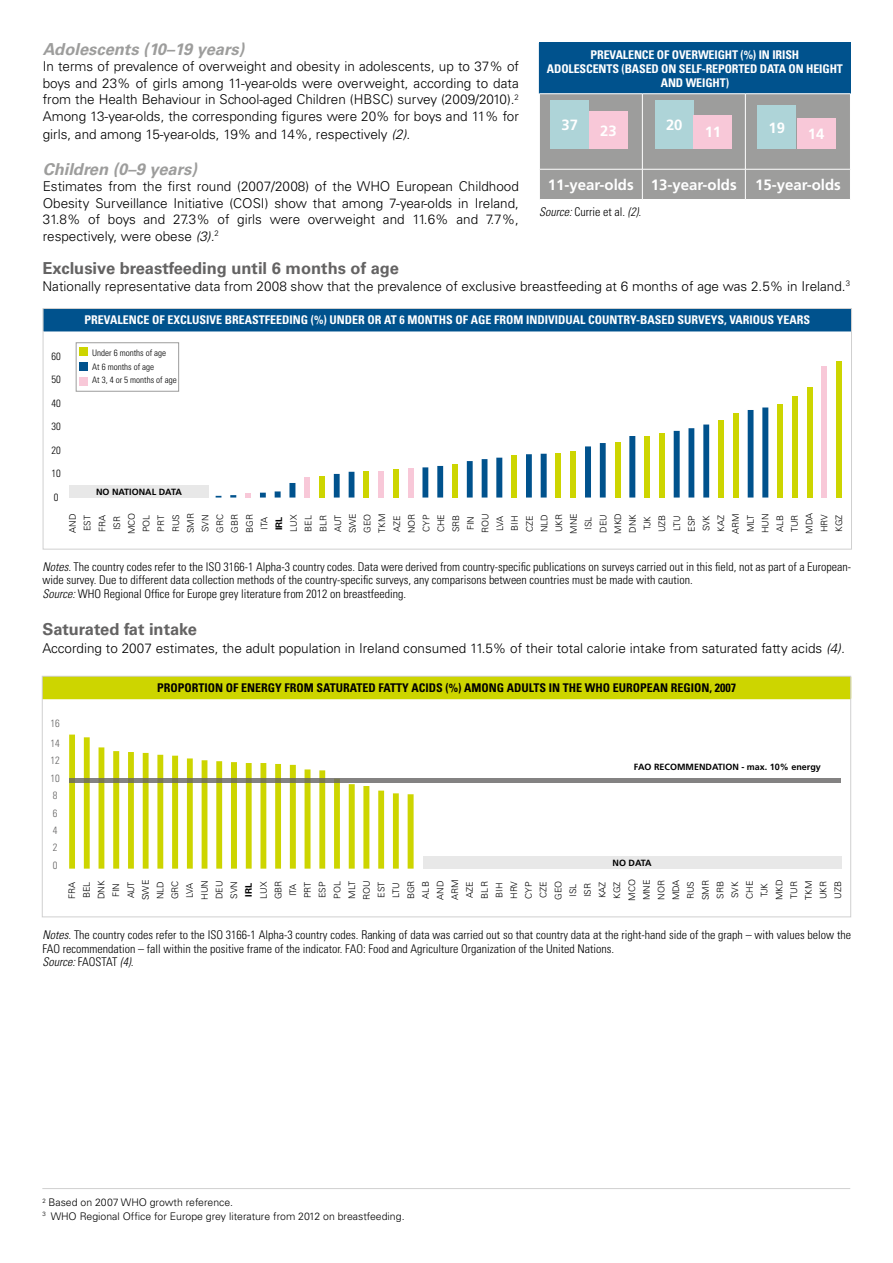
<style>
.page{position:relative;width:893px;height:1263px;background:#fff}
.page>*{position:absolute;margin:0;border:0;box-sizing:border-box;transform-origin:0 0}
.t1{font:700 16.5px "Univers";color:#646363}
.t2{font:italic 700 16.5px "Univers";color:#9d9d9c}
.t3{font:700 15px "Frutiger";color:#fff}
.t4{font:700 14.85px "Frutiger";color:#fff}
.t5{font:300 13.5px/16.5px "Univers";color:#000;text-align:justify}
.t6{font:300 condensed 12px/13.5px "Univers";color:#000}
.t7{font:700 condensed 12px "Univers";color:#fff}
.t8{font:700 condensed 12px "Univers";color:#000}
.t9{font:italic 300 condensed 12px "Univers";color:#000}
.t10{font:300 10.5px/13.5px "Univers";color:#000}
.t11{font:300 condensed 10.5px/17.4px "Univers";color:#646363}
.t12{font:300 condensed 10.5px "Univers";color:#000}
.t13{font:300 9px/14.7px "Univers";color:#000;text-align:center}
.t14{font:700 9px "Frutiger";color:#000}
.t15{font:300 condensed 9px/13.5px "Univers";color:#000}
.t16{font:700 9px "Univers";color:#000}
.s1{font-style:italic}
.s2{font-style:normal}
</style>
<div class="page">
<hr style="left:42px;top:1188px;width:808px;height:1px;background:#d0d0d0">
<div style="left:539px;top:43px;width:311px;height:51px;background:#00528d"></div>
<div style="left:540px;top:94px;width:310px;height:105px;background:#9d9d9c"></div>
<hr style="left:539px;top:42px;width:103px;height:1px;background:#00528d">
<hr style="left:642px;top:42px;width:103px;height:1px;background:#00528d">
<hr style="left:745px;top:42px;width:105px;height:1px;background:#00528d">
<hr style="left:539px;top:93px;width:103px;height:1px;background:#fff">
<hr style="left:642px;top:93px;width:103px;height:1px;background:#fff">
<hr style="left:642px;top:94px;width:1px;height:75px;background:#fff">
<hr style="left:745px;top:93px;width:106px;height:1px;background:#fff">
<hr style="left:745px;top:94px;width:1px;height:75px;background:#fff">
<hr style="left:539px;top:169px;width:103px;height:1px;background:#fff">
<hr style="left:642px;top:169px;width:103px;height:1px;background:#fff">
<hr style="left:642px;top:169px;width:1px;height:30px;background:#fff">
<hr style="left:745px;top:169px;width:106px;height:1px;background:#fff">
<hr style="left:745px;top:169px;width:1px;height:30px;background:#fff">
<div style="left:551px;top:100px;width:38px;height:49px;background:#aed4d8"></div>
<div style="left:589px;top:112px;width:39px;height:37px;background:#f8c8d8"></div>
<div style="left:655px;top:100px;width:39px;height:49px;background:#aed4d8"></div>
<div style="left:694px;top:115px;width:38px;height:34px;background:#f8c8d8"></div>
<div style="left:758px;top:105px;width:38px;height:44px;background:#aed4d8"></div>
<div style="left:797px;top:118px;width:38px;height:31px;background:#f8c8d8"></div>
<div style="left:43px;top:677px;width:808px;height:22px;background:#cdd500"></div>
<div style="left:42px;top:676px;width:809px;height:241px;border:1px solid #d0d0d0"></div>
<svg style="left:69px;top:734px;width:345px;height:135px"></svg>
<svg style="left:69px;top:778px;width:772px;height:4px;background:#81807a"></svg>
<div style="left:423px;top:856px;width:418px;height:13px;background:#e8e8e8"></div>
<div style="left:76px;top:343px;width:103px;height:48px;border:1px solid #9d9d9c"></div>
<div style="left:43px;top:309px;width:808px;height:22px;background:#00528d"></div>
<hr style="left:43px;top:331px;width:809px;height:1px;background:#00528d">
<div style="left:43px;top:308px;width:809px;height:241px;border:1px solid #d0d0d0"></div>
<div style="left:69px;top:485px;width:140px;height:13px;background:#e8e8e8"></div>
<div style="left:79px;top:347px;width:9px;height:9px;background:#cdd500"></div>
<div style="left:79px;top:362px;width:9px;height:9px;background:#00528d"></div>
<div style="left:777px;top:404px;width:6px;height:93px;background:#cdd500"></div>
<div style="left:792px;top:396px;width:6px;height:101px;background:#cdd500"></div>
<div style="left:807px;top:387px;width:6px;height:110px;background:#cdd500"></div>
<div style="left:821px;top:366px;width:6px;height:131px;background:#f8c8d8"></div>
<div style="left:836px;top:361px;width:6px;height:136px;background:#cdd500"></div>
<svg style="left:216px;top:407px;width:552px;height:90px"></svg>
<div style="left:79px;top:377px;width:9px;height:9px;background:#f8c8d8"></div>
<p class="t2" style="left:43px;top:39px;width:203px">Adolescents (10–19 years)</p>
<p class="t5" style="left:43px;top:58px;width:478px">In terms of prevalence of overweight and obesity in adolescents, up to 37% of boys and 23% of girls among 11-year-olds were overweight, according to data from the Health Behaviour in School-aged Children (HBSC) survey (2009/2010).<sup>2<br></sup>Among 13-year-olds, the corresponding figures were 20% for boys and 11% for</p>
<p class="t5" style="left:43px;top:126px;width:369px">girls, and among 15-year-olds, 19% and 14%, respectively <span class="s1">(2)</span>.</p>
<p class="t2" style="left:43px;top:159px;width:156px">Children (0–9 years)</p>
<p class="t5" style="left:43px;top:178px;width:478px">Estimates from the first round (2007/2008) of the WHO European Childhood Obesity Surveillance Initiative (COSI) show that among 7-year-olds in Ireland, 31.8% of boys and 27.3% of girls were overweight and 11.6% and 7.7%, respectively, were obese <span class="s1">(3).</span><sup>2</sup></p>
<p class="t7" style="left:591px;top:47px;width:210px">PREVALENCE OF OVERWEIGHT (%) IN IRISH</p>
<p class="t7" style="left:547px;top:61px;width:298px">ADOLESCENTS (BASED ON SELF-REPORTED DATA ON HEIGHT</p>
<p class="t7" style="left:661px;top:76px;width:9px">AND</p>
<p class="t7" style="left:686px;top:76px;width:45px">WEIGHT)</p>
<p class="t4" style="left:562px;top:116px;width:18px">37</p>
<p class="t4" style="left:600px;top:122px;width:18px">23</p>
<p class="t4" style="left:666px;top:116px;width:18px">20</p>
<p class="t4" style="left:705px;top:123px;width:18px">11</p>
<p class="t4" style="left:769px;top:119px;width:18px">19</p>
<p class="t4" style="left:808px;top:125px;width:18px">14</p>
<p class="t3" style="left:548px;top:176px;width:294px">11-year-olds 13-year-olds 15-year-olds</p>
<p class="t9" style="left:539px;top:204px;width:103px">Source: <span class="s2">Currie et al.</span> (2).</p>
<p class="t1" style="left:43px;top:259px;width:358px">Exclusive breastfeeding until 6 months of age</p>
<p class="t5" style="left:43px;top:278px;width:809px">Nationally representative data from 2008 show that the prevalence of exclusive breastfeeding at 6 months of age was 2.5% in Ireland.<sup>3</sup></p>
<p class="t7" style="left:85px;top:313px;width:727px">PREVALEN CE OF EXCLUSIVE BREASTFEEDIN G (%) UNDER OR AT 6 MONTHS OF AGE FROM INDIVIDUAL COUNTRY-BASED SURVEYS, VARIOUS YEARS</p>
<p class="t12" style="left:51px;top:350px;width:11px">60</p>
<p class="t12" style="left:51px;top:373px;width:11px">50</p>
<p class="t12" style="left:51px;top:397px;width:11px">40</p>
<p class="t12" style="left:51px;top:420px;width:11px">30</p>
<p class="t12" style="left:51px;top:444px;width:11px">20</p>
<p class="t12" style="left:51px;top:467px;width:11px">10</p>
<p class="t12" style="left:54px;top:491px;width:6px">0</p>
<p class="t15" style="left:92px;top:347px;width:86px">Under 6 months of age<br>At 6 months of age<br>At 3, 4 or 5 months of age</p>
<p class="t14" style="left:96px;top:486px;width:87px">NO NATIONAL DATA</p>
<p class="t13" style="left:65px;top:534px;width:23px;rotate:-90deg">AND<br>EST<br>FRA<br>ISR<br>MCO<br>POL<br>PRT<br>RUS<br>SMR<br>SVN<br>GRC<br>GBR<br>BGR<br>ITA</p>
<p class="t16" style="left:274px;top:530px;width:15px;rotate:-90deg">IRL</p>
<p class="t13" style="left:286px;top:534px;width:22px;rotate:-90deg">LUX<br>BEL<br>BLR<br>AUT<br>SWE<br>GEO<br>TKM<br>AZE<br>NOR<br>CYP<br>CHE<br>SRB<br>FIN<br>ROU<br>LVA<br>BIH<br>CZE<br>NLD<br>UKR<br>MNE<br>ISL<br>DEU<br>MKD<br>DNK<br>TJK<br>UZB<br>LTU<br>ESP<br>SVK<br>KAZ<br>ARM<br>MLT<br>HUN<br>ALB<br>TUR<br>MDA<br>HRV<br>KGZ</p>
<p class="t6" style="left:42px;top:560px;width:810px"><span class="s1">Notes.</span> The country codes refer to the ISO 3166-1 Alpha-3 country codes. Data were derived from country-specific publications on surveys carried out in this field, not as part of a European&shy;wide survey. Due to different data collection methods of the country-specific surveys, any comparisons between countries must be made with caution.<br><span class="s1">Source:</span> WHO Regional Office for Europe grey literature from 2012 on breastfeeding.</p>
<p class="t1" style="left:42px;top:620px;width:156px">Saturated fat intake</p>
<p class="t5" style="left:42px;top:640px;width:804px">According to 2007 estimates, the adult population in Ireland consumed 11.5% of their total calorie intake from saturated fatty acids <span class="s1">(4).</span></p>
<p class="t8" style="left:157px;top:680px;width:580px">PROPORTION OF EN ERGY FROM SATURATED FATTY ACIDS (%) AMONG ADULTS IN THE WH O EUROPEAN REGION, 2007</p>
<p class="t11" style="left:51px;top:713px;width:11px;line-height:20.4px">16<br>14</p>
<p class="t11" style="left:51px;top:752px;width:11px">12<br>10<br>8<br>6<br>4<br>2<br>0</p>
<p class="t14" style="left:634px;top:761px;width:189px">FAO RECOMMENDATION - max. 10% energy</p>
<p class="t14" style="left:612px;top:857px;width:41px">NO DATA</p>
<p class="t13" style="left:65px;top:900px;width:22px;rotate:-90deg">FRA<br>BEL<br>DNK<br>FIN<br>AUT<br>SWE<br>NLD<br>GRC<br>LVA<br>HUN<br>DEU<br>SVN</p>
<p class="t16" style="left:243px;top:897px;width:15px;rotate:-90deg">IRL</p>
<p class="t13" style="left:256px;top:901px;width:23px;rotate:-90deg">LUX<br>GBR<br>ITA<br>PRT<br>ESP<br>POL<br>MLT<br>ROU<br>EST<br>LTU<br>BGR<br>ALB<br>AND<br>ARM<br>AZE<br>BLR<br>BIH<br>HRV<br>CYP<br>CZE<br>GEO<br>ISL<br>ISR<br>KAZ<br>KGZ<br>MCO<br>MNE<br>NOR<br>MDA<br>RUS<br>SMR<br>SRB<br>SVK<br>CHE<br>TJK<br>MKD<br>TUR<br>TKM<br>UKR<br>UZB</p>
<p class="t6" style="left:42px;top:928px;width:810px"><span class="s1">Notes.</span> The country codes refer to the ISO 3166-1 Alpha-3 country codes. Ranking of data was carried out so that country data at the right-hand side of the graph – with values below the<br>FAO recommendation – fall within the positive frame of the indicator. FAO: Food and Agriculture Organization of the United Nations.<br><span class="s1">Source:</span> FAOSTAT <span class="s1">(4).</span></p>
<p class="t10" style="left:42px;top:1196px;width:364px"><sup>2</sup> Based on 2007 WHO growth reference.<br><sup>3</sup> WHO Regional Office for Europe grey literature from 2012 on breastfeeding.</p>
</div>
